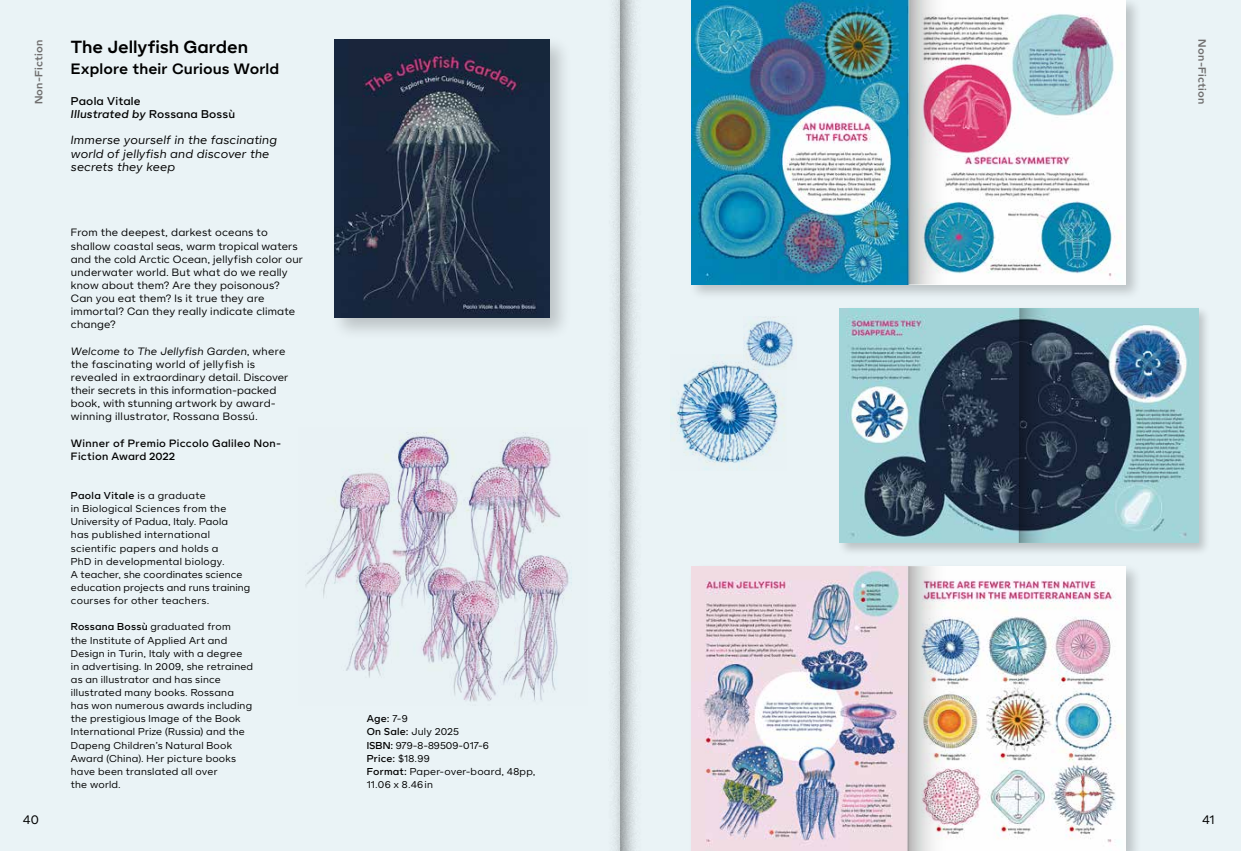
<style>
.page{position:relative;width:1241px;height:851px;background:#fff}
.page>*{position:absolute;margin:0;border:0;box-sizing:border-box;transform-origin:0 0}
.t1{font:17.5px "Forno Standard Bold";letter-spacing:-.005em;color:#000}
.t2{font:15px "Forno Standard Bold";letter-spacing:.005em;color:#000}
.t3{font:12.5px "Forno Standard Regular";color:#000}
.t4{font:11.88px/13.1px "Forno Standard Italic";letter-spacing:.01em;color:#000}
.t5{font:11.25px "Forno Standard Medium Italic";color:#000}
.t6{font:11.25px "Forno Standard Medium";letter-spacing:.015em;color:#000}
.t7{font:10.62px/13.1px "Forno Standard Regular";letter-spacing:.015em;color:#000}
.t8{font:10.62px/13.1px "Forno Standard Medium";letter-spacing:.025em;color:#000}
.t9{font:10.62px "Forno Standard Italic";letter-spacing:.02em;color:#000}
.t10{font:10.62px "Forno Standard Bold";letter-spacing:.015em;color:#706f6f}
.t11{font:10px/13.1px "Forno Standard Regular";letter-spacing:.02em;color:#000}
.t12{font:10px "Forno Standard Medium";letter-spacing:.02em;color:#000}
.s1{font-family:"Forno Standard Medium"}
.s2{font-family:"Forno Standard Regular"}
</style>
<div class="page">
<div style="left:0;top:0;width:1240px;height:850px;background:#eaf3f6"></div>
<div style="left:330px;top:35px;width:242px;height:305px;background:#000;opacity:.2"></div>
<img style="left:335px;top:40px;width:214px;height:277px">
<img style="left:305px;top:430px;width:267px;height:272px">
<div style="left:619px;top:0;width:621px;height:850px;background:#000;opacity:.5"></div>
<p class="t10" style="left:33px;top:104px;width:67px;rotate:-90deg">Non-Fiction</p>
<p class="t10" style="left:1208px;top:39px;width:67px;rotate:90deg">Non-Fiction</p>
<h1 class="t1" style="left:71px;top:37px;width:178px">The Jellyfish Garden</h1>
<h2 class="t2" style="left:71px;top:60px;width:210px">Explore their Curious World</h2>
<p class="t6" style="left:71px;top:93px;width:71px">Paola Vitale</p>
<p class="t5" style="left:71px;top:106px;width:166px">Illustrated by <span class="s1">Rossana Bossù</span></p>
<p class="t4" style="left:71px;top:134px;width:207px">Immerse yourself in the fascinating world of jellyfish and discover the secrets they keep</p>
<p class="t7" style="left:71px;top:226px;width:234px">From the deepest, darkest oceans to shallow coastal seas, warm tropical waters and the cold Arctic Ocean, jellyfish color our underwater world. But what do we really know about them? Are they poisonous?<br>Can you eat them? Is it true they are immortal? Can they really indicate climate change?</p>
<p class="t9" style="left:71px;top:343px;width:216px">Welcome to The Jellyfish Garden<span class="s2">, where</span></p>
<p class="t7" style="left:71px;top:358px;width:219px">the fascinating world of jellyfish is revealed in extraordinary detail. Discover their secrets in this information-packed book, with stunning artwork by award&shy;winning illustrator, Rossana Bossú.</p>
<p class="t8" style="left:71px;top:436px;width:212px">Winner of Premio Piccolo Galileo Non-<br>Fiction Award 2022</p>
<p class="t12" style="left:71px;top:488px;width:136px">Paola Vitale <span class="s2">is a graduate</span></p>
<p class="t11" style="left:71px;top:502px;width:181px">in Biological Sciences from the<br>University of Padua, Italy. Paola<br>has published international scientific papers and holds a<br>PhD in developmental biology.<br>A teacher, she coordinates science education projects and runs training courses for other teachers.</p>
<p class="t11" style="left:71px;top:620px;width:184px"><span class="s1">Rossana Bossù</span> graduated from<br>the Institute of Applied Art and<br>Design in Turin, Italy with a degree in advertising. In 2009, she retrained as an illustrator and has since illustrated many books. Rossana has won numerous awards including the prestigious Image of the Book<br>International Prize (Russia) and the<br>Dapeng Children’s Natural Book<br>Award (China). Her picture books have been translated all over<br>the world.</p>
<p class="t12" style="left:367px;top:711px;width:42px">Age: <span class="s2">7-9</span></p>
<p class="t11" style="left:367px;top:725px;width:124px"><span class="s1">On Sale:</span> July 2025<br><span class="s1">ISBN:</span> 979-8-89509-017-6</p>
<p class="t12" style="left:367px;top:750px;width:64px">Price: <span class="s2">$18.99</span></p>
<p class="t11" style="left:367px;top:765px;width:170px"><span class="s1">Format:</span> Paper-over-board, 48pp,<br>11.06 x 8.46 in</p>
<p class="t3" style="left:23px;top:810px;width:18px">40</p>
<p class="t3" style="left:1201px;top:810px;width:14px">41</p>
</div>
